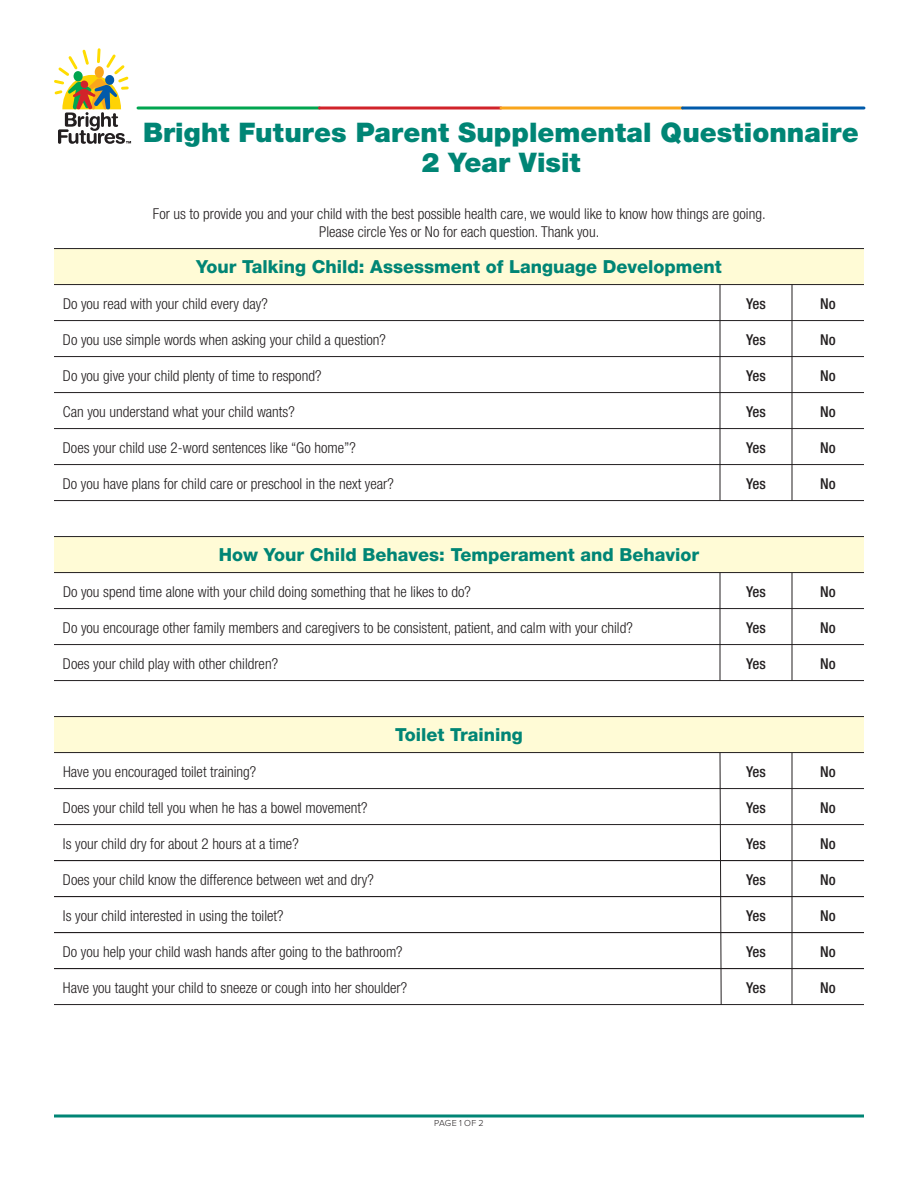
<style>
.page{position:relative;width:918px;height:1188px;background:#fff}
.page>*{position:absolute;margin:0;border:0;box-sizing:border-box;transform-origin:0 0}
.t1{font:900 27px/30px "Helvetica Neue";letter-spacing:.005em;color:#008575;text-align:center}
.t2{font:800 18px "Helvetica Neue";color:#008575}
.t3{font:300 condensed 15px/18px "Helvetica Neue";color:#231f20;text-align:center}
.t4{font:500 condensed 15px "Helvetica Neue";color:#231f20}
.t5{font:300 9px "Proxima Nova";letter-spacing:.02em;color:#231f20}
</style>
<div class="page">
<div style="left:54px;top:717px;width:810px;height:36px;background:#fffbd6"></div>
<div style="left:54px;top:537px;width:810px;height:36px;background:#fffbd6"></div>
<div style="left:54px;top:249px;width:810px;height:36px;background:#fffbd6"></div>
<hr style="left:54px;top:248px;width:810px;height:1px;background:#231f20">
<hr style="left:54px;top:284px;width:810px;height:1px;background:#231f20">
<hr style="left:54px;top:320px;width:810px;height:1px;background:#231f20">
<hr style="left:54px;top:356px;width:810px;height:1px;background:#231f20">
<hr style="left:54px;top:392px;width:810px;height:1px;background:#231f20">
<hr style="left:54px;top:428px;width:810px;height:1px;background:#231f20">
<hr style="left:54px;top:464px;width:810px;height:1px;background:#231f20">
<hr style="left:54px;top:500px;width:810px;height:1px;background:#231f20">
<hr style="left:54px;top:536px;width:810px;height:1px;background:#231f20">
<hr style="left:54px;top:572px;width:810px;height:1px;background:#231f20">
<hr style="left:54px;top:608px;width:810px;height:1px;background:#231f20">
<hr style="left:54px;top:644px;width:810px;height:1px;background:#231f20">
<hr style="left:54px;top:680px;width:810px;height:1px;background:#231f20">
<hr style="left:54px;top:716px;width:810px;height:1px;background:#231f20">
<hr style="left:54px;top:752px;width:810px;height:1px;background:#231f20">
<hr style="left:54px;top:788px;width:810px;height:1px;background:#231f20">
<hr style="left:54px;top:824px;width:810px;height:1px;background:#231f20">
<hr style="left:54px;top:860px;width:810px;height:1px;background:#231f20">
<hr style="left:54px;top:896px;width:810px;height:1px;background:#231f20">
<hr style="left:54px;top:932px;width:810px;height:1px;background:#231f20">
<hr style="left:54px;top:968px;width:810px;height:1px;background:#231f20">
<hr style="left:54px;top:1004px;width:810px;height:1px;background:#231f20">
<svg style="left:54px;top:1114px;width:810px;height:4px;background:#3fa397"></svg>
<svg style="left:54px;top:48px;width:77px;height:96px"></svg>
<svg style="left:138px;top:106px;width:182px;height:4px"></svg>
<svg style="left:320px;top:106px;width:181px;height:4px"></svg>
<svg style="left:501px;top:106px;width:181px;height:4px"></svg>
<svg style="left:682px;top:106px;width:182px;height:4px"></svg>
<hr style="left:720px;top:285px;width:1px;height:216px;background:#231f20">
<hr style="left:720px;top:573px;width:1px;height:108px;background:#231f20">
<svg style="left:719px;top:752px;width:3px;height:253px"></svg>
<hr style="left:792px;top:285px;width:1px;height:216px;background:#231f20">
<hr style="left:792px;top:573px;width:1px;height:108px;background:#231f20">
<hr style="left:792px;top:753px;width:1px;height:252px;background:#231f20">
<h1 class="t1" style="left:143px;top:118px;width:717px">Bright Futures Parent Supplemental Questionnaire<br>2 Year Visit</h1>
<p class="t3" style="left:153px;top:205px;width:614px">For us to provide you and your child with the best possible health care, we would like to know how things are going.<br>Please circle Yes or No for each question. Thank you.</p>
<p class="t2" style="left:196px;top:256px;width:527px">Your Talking Child: Assessment of Language Development</p>
<p class="t3" style="left:63px;top:295px;width:206px">Do you read with your child every day?</p>
<p class="t4" style="left:746px;top:295px;width:21px">Yes</p>
<p class="t4" style="left:820px;top:295px;width:17px">No</p>
<p class="t3" style="left:63px;top:331px;width:325px">Do you use simple words when asking your child a question?</p>
<p class="t4" style="left:746px;top:331px;width:21px">Yes</p>
<p class="t4" style="left:820px;top:331px;width:17px">No</p>
<p class="t3" style="left:63px;top:367px;width:260px">Do you give your child plenty of time to respond?</p>
<p class="t4" style="left:746px;top:367px;width:21px">Yes</p>
<p class="t4" style="left:820px;top:367px;width:17px">No</p>
<p class="t3" style="left:63px;top:403px;width:233px">Can you understand what your child wants?</p>
<p class="t4" style="left:746px;top:403px;width:21px">Yes</p>
<p class="t4" style="left:820px;top:403px;width:17px">No</p>
<p class="t3" style="left:63px;top:439px;width:294px">Does your child use 2-word sentences like “Go home”?</p>
<p class="t4" style="left:746px;top:439px;width:21px">Yes</p>
<p class="t4" style="left:820px;top:439px;width:17px">No</p>
<p class="t3" style="left:63px;top:475px;width:332px">Do you have plans for child care or preschool in the next year?</p>
<p class="t4" style="left:746px;top:475px;width:21px">Yes</p>
<p class="t4" style="left:820px;top:475px;width:17px">No</p>
<p class="t2" style="left:219px;top:544px;width:482px">How Your Child Behaves: Temperament and Behavior</p>
<p class="t3" style="left:63px;top:583px;width:409px">Do you spend time alone with your child doing something that he likes to do?</p>
<p class="t4" style="left:746px;top:583px;width:21px">Yes</p>
<p class="t4" style="left:820px;top:583px;width:17px">No</p>
<p class="t3" style="left:63px;top:619px;width:571px">Do you encourage other family members and caregivers to be consistent, patient, and calm with your child?</p>
<p class="t4" style="left:746px;top:619px;width:21px">Yes</p>
<p class="t4" style="left:820px;top:619px;width:17px">No</p>
<p class="t3" style="left:63px;top:655px;width:217px">Does your child play with other children?</p>
<p class="t4" style="left:746px;top:655px;width:21px">Yes</p>
<p class="t4" style="left:820px;top:655px;width:17px">No</p>
<p class="t2" style="left:395px;top:724px;width:129px">Toilet Training</p>
<p class="t3" style="left:63px;top:763px;width:195px">Have you encouraged toilet training?</p>
<p class="t4" style="left:746px;top:763px;width:21px">Yes</p>
<p class="t4" style="left:820px;top:763px;width:17px">No</p>
<p class="t3" style="left:63px;top:799px;width:306px">Does your child tell you when he has a bowel movement?</p>
<p class="t4" style="left:746px;top:799px;width:21px">Yes</p>
<p class="t4" style="left:820px;top:799px;width:17px">No</p>
<p class="t3" style="left:63px;top:835px;width:237px">Is your child dry for about 2 hours at a time?</p>
<p class="t4" style="left:746px;top:835px;width:21px">Yes</p>
<p class="t4" style="left:820px;top:835px;width:17px">No</p>
<p class="t3" style="left:63px;top:871px;width:312px">Does your child know the difference between wet and dry?</p>
<p class="t4" style="left:746px;top:871px;width:21px">Yes</p>
<p class="t4" style="left:820px;top:871px;width:17px">No</p>
<p class="t3" style="left:63px;top:907px;width:222px">Is your child interested in using the toilet?</p>
<p class="t4" style="left:746px;top:907px;width:21px">Yes</p>
<p class="t4" style="left:820px;top:907px;width:17px">No</p>
<p class="t3" style="left:63px;top:943px;width:341px">Do you help your child wash hands after going to the bathroom?</p>
<p class="t4" style="left:746px;top:943px;width:21px">Yes</p>
<p class="t4" style="left:820px;top:943px;width:17px">No</p>
<p class="t3" style="left:63px;top:979px;width:346px">Have you taught your child to sneeze or cough into her shoulder?</p>
<p class="t4" style="left:746px;top:979px;width:21px">Yes</p>
<p class="t4" style="left:820px;top:979px;width:17px">No</p>
<p class="t5" style="left:434px;top:1119px;width:51px">PAGE 1 OF 2</p>
</div>
